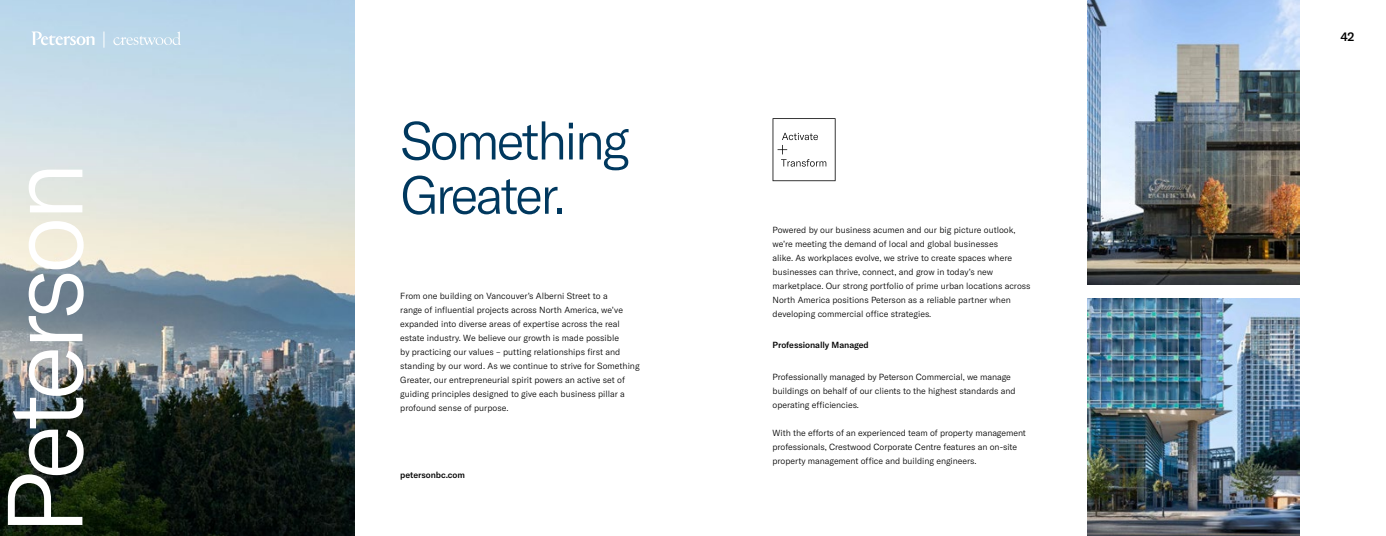
<style>
.page{position:relative;width:1386px;height:536px;background:#fff}
.page>*{position:absolute;margin:0;border:0;box-sizing:border-box;transform-origin:0 0}
.t1{font:300 105px "GT America";letter-spacing:-.06em;color:#fff}
.t2{font:300 52.5px/54.2px "GT America";letter-spacing:-.06em;color:#00385e}
.t3{font:500 12.25px "GT America";color:#000}
.t4{font:300 8.75px/14px "GT America";color:#000}
.t5{font:500 8.75px "GT America";letter-spacing:-.005em;color:#000}
</style>
<div class="page">
<img style="left:0;top:0;width:354px;height:536px">
<svg style="left:31px;top:32px;width:64px;height:13px"></svg>
<svg style="left:113px;top:31px;width:68px;height:14px"></svg>
<svg style="left:104px;top:32px;width:1px;height:16px"></svg>
<svg style="left:773px;top:118px;width:63px;height:63px"></svg>
<img style="left:1088px;top:0;width:211px;height:284px">
<img style="left:1088px;top:298px;width:211px;height:238px">
<h1 class="t1" style="left:-16px;top:536px;width:376px;rotate:-90deg">Peterson</h1>
<h2 class="t2" style="left:400px;top:114px;width:231px">Something<br>Greater.</h2>
<p class="t4" style="left:400px;top:289px;width:241px">From one building on Vancouver’s Alberni Street to a<br>range of influential projects across North America, we’ve expanded into diverse areas of expertise across the real estate industry. We believe our growth is made possible<br>by practicing our values – putting relationships first and standing by our word. As we continue to strive for Something Greater, our entrepreneurial spirit powers an active set of guiding principles designed to give each business pillar a profound sense of purpose.</p>
<p class="t5" style="left:400px;top:469px;width:66px">petersonbc.com</p>
<p class="t4" style="left:773px;top:222px;width:259px">Powered by our business acumen and our big picture outlook, we’re meeting the demand of local and global businesses<br>alike. As workplaces evolve, we strive to create spaces where businesses can thrive, connect, and grow in today’s new marketplace. Our strong portfolio of prime urban locations across North America positions Peterson as a reliable partner when developing commercial office strategies.</p>
<p class="t5" style="left:773px;top:339px;width:98px">Professionally Managed</p>
<p class="t4" style="left:773px;top:369px;width:245px">Professionally managed by Peterson Commercial, we manage buildings on behalf of our clients to the highest standards and operating efficiencies.</p>
<p class="t4" style="left:773px;top:425px;width:255px">With the efforts of an experienced team of property management professionals, Crestwood Corporate Centre features an on-site property management office and building engineers.</p>
<h3 class="t3" style="left:1340px;top:29px;width:16px">42</h3>
</div>
